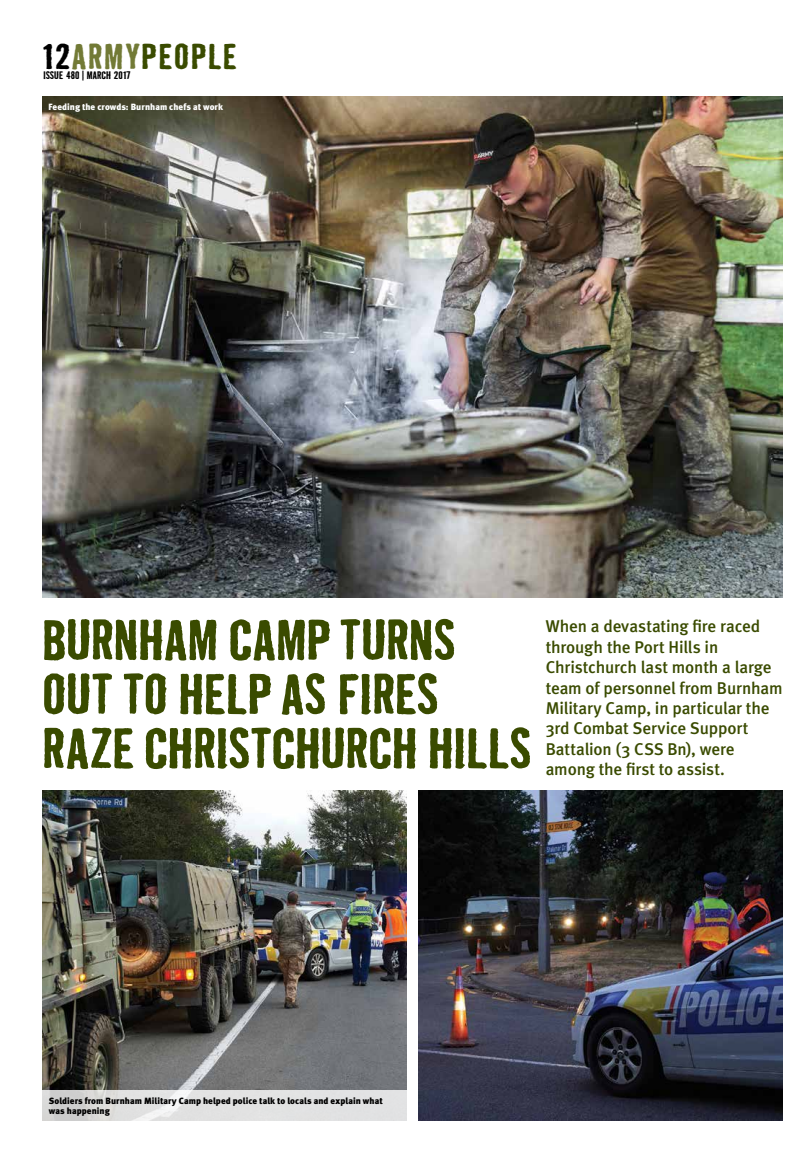
<style>
.page{position:relative;width:811px;height:1163px;background:#fff}
.page>*{position:absolute;margin:0;border:0;box-sizing:border-box;transform-origin:0 0}
.t1{font:700 52.3px/54.2px "Bad Neighborhood Badhouse";letter-spacing:-.015em;color:#3a4b00}
.t2{font:700 33px "Bad Neighborhood Badhouse";letter-spacing:.035em;color:#3a4b00}
.t3{font:500 17px/20.4px "Meta";letter-spacing:-.01em;color:#3a4b00}
.t4{font:700 10px "Bad Neighborhood Badhouse";letter-spacing:-.005em;color:#000}
.t5{font:900 9px/10.9px "Meta";letter-spacing:.005em;color:#000}
.t6{font:900 9px "Meta";letter-spacing:.005em;color:#fff}
.s1{color:#000}
.s2{color:#727a36}
</style>
<div class="page">
<img style="left:418px;top:790px;width:364px;height:330px">
<img style="left:43px;top:790px;width:363px;height:299px">
<img style="left:42px;top:96px;width:740px;height:501px">
<svg style="left:43px;top:1089px;width:364px;height:31px;background:#dcdcdc"></svg>
<h2 class="t2" style="left:43px;top:33px;width:196px"><span class="s1">12</span><span class="s2">ARMY</span>PEOPLE</h2>
<p class="t4" style="left:43px;top:68px;width:89px">ISSUE 480 | MARCH 2017</p>
<p class="t6" style="left:49px;top:102px;width:176px">Feeding the crowds: Burnham chefs at work</p>
<h1 class="t1" style="left:42px;top:609px;width:491px">BURNHAM CAMP TURNS<br>OUT TO HELP AS FIRES<br>RAZE CHRISTCHURCH HILLS</h1>
<p class="t3" style="left:546px;top:616px;width:238px">When a devastating fire raced through the Port Hills in<br>Christchurch last month a large team of personnel from Burnham<br>Military Camp, in particular the<br>3rd Combat Service Support<br>Battalion (3 CSS Bn), were among the first to assist.</p>
<p class="t5" style="left:49px;top:1094px;width:335px">Soldiers from Burnham Military Camp helped police talk to locals and explain what was happening</p>
</div>
